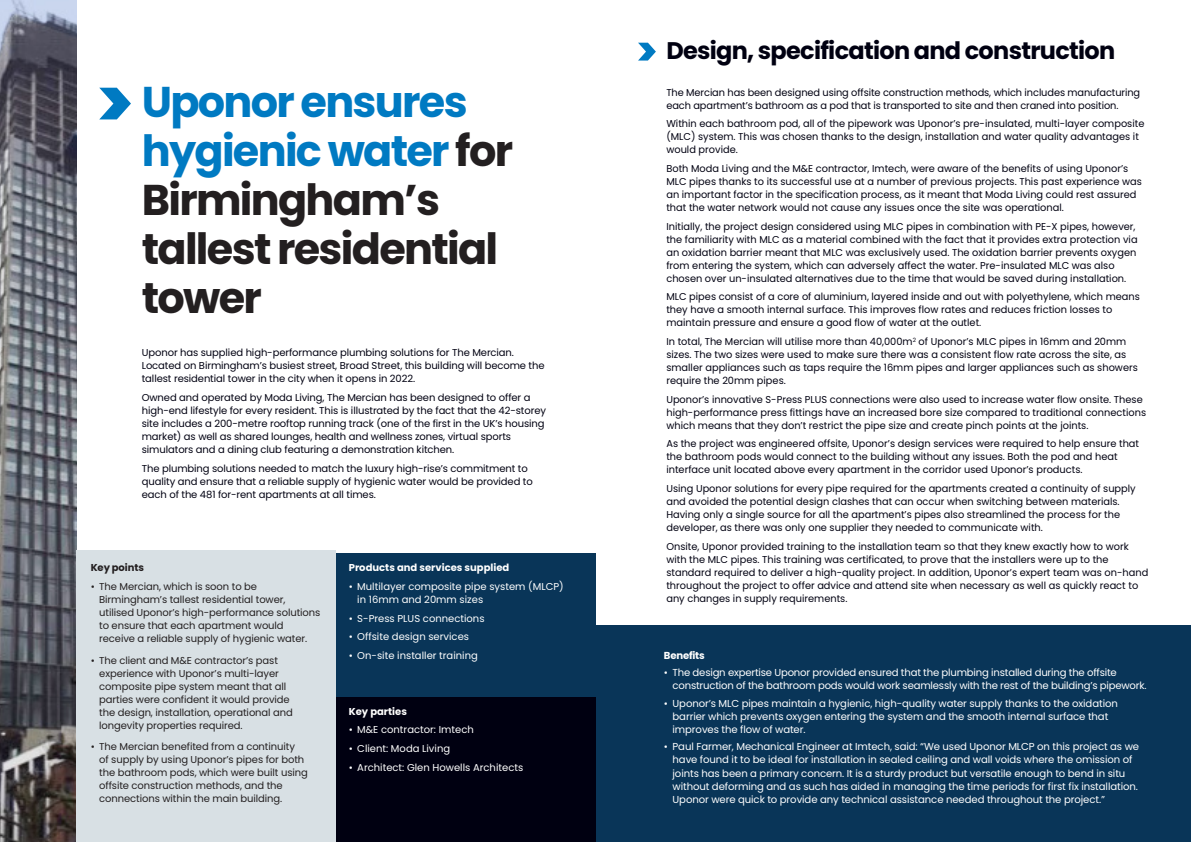
<style>
.page{position:relative;width:1191px;height:842px;background:#fff}
.page>*{position:absolute;margin:0;border:0;box-sizing:border-box;transform-origin:0 0}
.t1{font:700 43px/49px "Poppins";letter-spacing:-.04em;color:#231f20}
.t2{font:700 24px "Poppins";letter-spacing:-.03em;color:#001}
.t3{font:10.1px/13.1px "Poppins";letter-spacing:-.01em;color:#fff}
.t4{font:700 10.1px "Poppins";letter-spacing:-.02em;color:#fff}
.t5{font:10px/13px "Poppins";color:#001}
.t6{font:10px/13px "Poppins";letter-spacing:-.01em;color:#231f20}
.t7{font:10px/13px "Poppins";color:#fff}
.t8{font:700 10px "Poppins";color:#fff}
.t9{font:700 10px "Poppins";letter-spacing:-.01em;color:#231f20}
.s1{color:#007ac2}
.s2{font-size:10px}
</style>
<div class="page">
<img style="left:0;top:0;width:77px;height:842px">
<svg style="left:99px;top:88px;width:32px;height:31px"></svg>
<div style="left:77px;top:550px;width:259px;height:187px;background:#d8e0e4"></div>
<div style="left:77px;top:689px;width:259px;height:153px;background:#d8e0e4"></div>
<div style="left:336px;top:553px;width:259px;height:144px;background:#093558"></div>
<div style="left:595px;top:625px;width:596px;height:217px;background:#093558"></div>
<div style="left:336px;top:697px;width:259px;height:145px;background:#001"></div>
<svg style="left:638px;top:43px;width:18px;height:18px"></svg>
<p class="t2" style="left:666px;top:37px;width:450px">Design, specification and construction</p>
<p class="t5" style="left:666px;top:86px;width:475px">The Mercian has been designed using offsite construction methods, which includes manufacturing each apartment’s bathroom as a pod that is transported to site and then craned into position.</p>
<p class="t5" style="left:666px;top:117px;width:479px">Within each bathroom pod, all of the pipework was Uponor’s pre-insulated, multi-layer composite (MLC) system. This was chosen thanks to the design, installation and water quality advantages it would provide.</p>
<p class="t5" style="left:666px;top:162px;width:477px">Both Moda Living and the M&amp;E contractor, Imtech, were aware of the benefits of using Uponor’s MLC pipes thanks to its successful use at a number of previous projects. This past experience was an important factor in the specification process, as it meant that Moda Living could rest assured that the water network would not cause any issues once the site was operational.</p>
<p class="t5" style="left:666px;top:220px;width:473px">Initially, the project design considered using MLC pipes in combination with PE-X pipes, however, the familiarity with MLC as a material combined with the fact that it provides extra protection via an oxidation barrier meant that MLC was exclusively used. The oxidation barrier prevents oxygen from entering the system, which can adversely affect the water. Pre-insulated MLC was also chosen over un-insulated alternatives due to the time that would be saved during installation.</p>
<p class="t5" style="left:666px;top:290px;width:475px">MLC pipes consist of a core of aluminium, layered inside and out with polyethylene, which means they have a smooth internal surface. This improves flow rates and reduces friction losses to maintain pressure and ensure a good flow of water at the outlet.</p>
<p class="t5" style="left:666px;top:335px;width:473px">In total, The Mercian will utilise more than 40,000m<sup>2</sup> of Uponor’s MLC pipes in 16mm and 20mm sizes. The two sizes were used to make sure there was a consistent flow rate across the site, as smaller appliances such as taps require the 16mm pipes and larger appliances such as showers require the 20mm pipes.</p>
<p class="t5" style="left:666px;top:393px;width:481px">Uponor’s innovative S-Press PLUS connections were also used to increase water flow onsite. These high-performance press fittings have an increased bore size compared to traditional connections which means that they don’t restrict the pipe size and create pinch points at the joints.</p>
<p class="t5" style="left:666px;top:437px;width:474px">As the project was engineered offsite, Uponor’s design services were required to help ensure that the bathroom pods would connect to the building without any issues. Both the pod and heat interface unit located above every apartment in the corridor used Uponor’s products.</p>
<p class="t5" style="left:666px;top:482px;width:471px">Using Uponor solutions for every pipe required for the apartments created a continuity of supply and avoided the potential design clashes that can occur when switching between materials.<br>Having only a single source for all the apartment’s pipes also streamlined the process for the developer, as there was only one supplier they needed to communicate with.</p>
<p class="t5" style="left:666px;top:540px;width:483px">Onsite, Uponor provided training to the installation team so that they knew exactly how to work with the MLC pipes. This training was certificated, to prove that the installers were up to the standard required to deliver a high-quality project. In addition, Uponor’s expert team was on-hand throughout the project to offer advice and attend site when necessary as well as quickly react to any changes in supply requirements.</p>
<p class="t1" style="left:142px;top:78px;width:373px"><span class="s1">Uponor ensures hygienic water</span> for<br>Birmingham’s tallest residential tower</p>
<p class="t5" style="left:142px;top:346px;width:404px">Uponor has supplied high-performance plumbing solutions for The Mercian.<br>Located on Birmingham’s busiest street, Broad Street, this building will become the tallest residential tower in the city when it opens in 2022.</p>
<p class="t5" style="left:142px;top:391px;width:406px">Owned and operated by Moda Living, The Mercian has been designed to offer a high-end lifestyle for every resident. This is illustrated by the fact that the 42-storey site includes a 200-metre rooftop running track (one of the first in the UK’s housing market) as well as shared lounges, health and wellness zones, virtual sports simulators and a dining club featuring a demonstration kitchen.</p>
<p class="t5" style="left:142px;top:462px;width:392px">The plumbing solutions needed to match the luxury high-rise’s commitment to quality and ensure that a reliable supply of hygienic water would be provided to each of the 481 for-rent apartments at all times.</p>
<p class="t9" style="left:91px;top:562px;width:55px">Key points</p>
<p class="t6" style="left:99px;top:580px;width:223px;text-indent:-9px">• The Mercian, which is soon to be Birmingham’s tallest residential tower, utilised Uponor’s high-performance solutions to ensure that each apartment would receive a reliable supply of hygienic water.</p>
<p class="t6" style="left:99px;top:654px;width:195px;text-indent:-9px">• The client and M&amp;E contractor’s past experience with Uponor’s multi-layer composite pipe system meant that all parties were confident it would provide the design, installation, operational and longevity properties required.</p>
<p class="t6" style="left:99px;top:740px;width:210px;text-indent:-9px">• The Mercian benefited from a continuity<br>of supply by using Uponor’s pipes for both the bathroom pods, which were built using offsite construction methods, and the connections within the main building.</p>
<p class="t8" style="left:349px;top:562px;width:162px">Products and services supplied</p>
<p class="t7" style="left:357px;top:580px;width:208px;text-indent:-9px">• Multilayer composite pipe system (MLCP) in 16mm and 20mm sizes</p>
<p class="t7" style="left:349px;top:612px;width:137px">• S-Press PLUS connections</p>
<p class="t7" style="left:349px;top:630px;width:122px">• Offsite design services</p>
<p class="t7" style="left:349px;top:649px;width:131px">• On-site installer training</p>
<p class="t4" style="left:664px;top:649px;width:42px">Benefits</p>
<p class="t3" style="left:672px;top:666px;width:475px;text-indent:-9px">• The design expertise Uponor provided ensured that the plumbing installed during the offsite construction of the bathroom pods would work seamlessly with the rest of the building’s pipework.</p>
<p class="t3" style="left:672px;top:696px;width:447px;text-indent:-9px">• Uponor’s MLC pipes maintain a hygienic, high-quality water supply thanks to the oxidation barrier which prevents oxygen entering the system and the smooth internal surface that improves the flow of water.</p>
<p class="t3" style="left:672px;top:740px;width:468px;text-indent:-9px"><span class="s2">•</span> Paul Farmer, Mechanical Engineer at Imtech, said: “We used Uponor MLCP on this project as we have found it to be ideal for installation in sealed ceiling and wall voids where the omission of joints has been a primary concern. It is a sturdy product but versatile enough to bend in situ without deforming and as such has aided in managing the time periods for first fix installation.<br>Uponor were quick to provide any technical assistance needed throughout the project.”</p>
<p class="t8" style="left:349px;top:705px;width:60px">Key parties</p>
<p class="t7" style="left:349px;top:723px;width:127px">• M&amp;E contractor: Imtech</p>
<p class="t7" style="left:349px;top:742px;width:103px">• Client: Moda Living</p>
<p class="t7" style="left:349px;top:761px;width:176px">• Architect: Glen Howells Architects</p>
</div>
